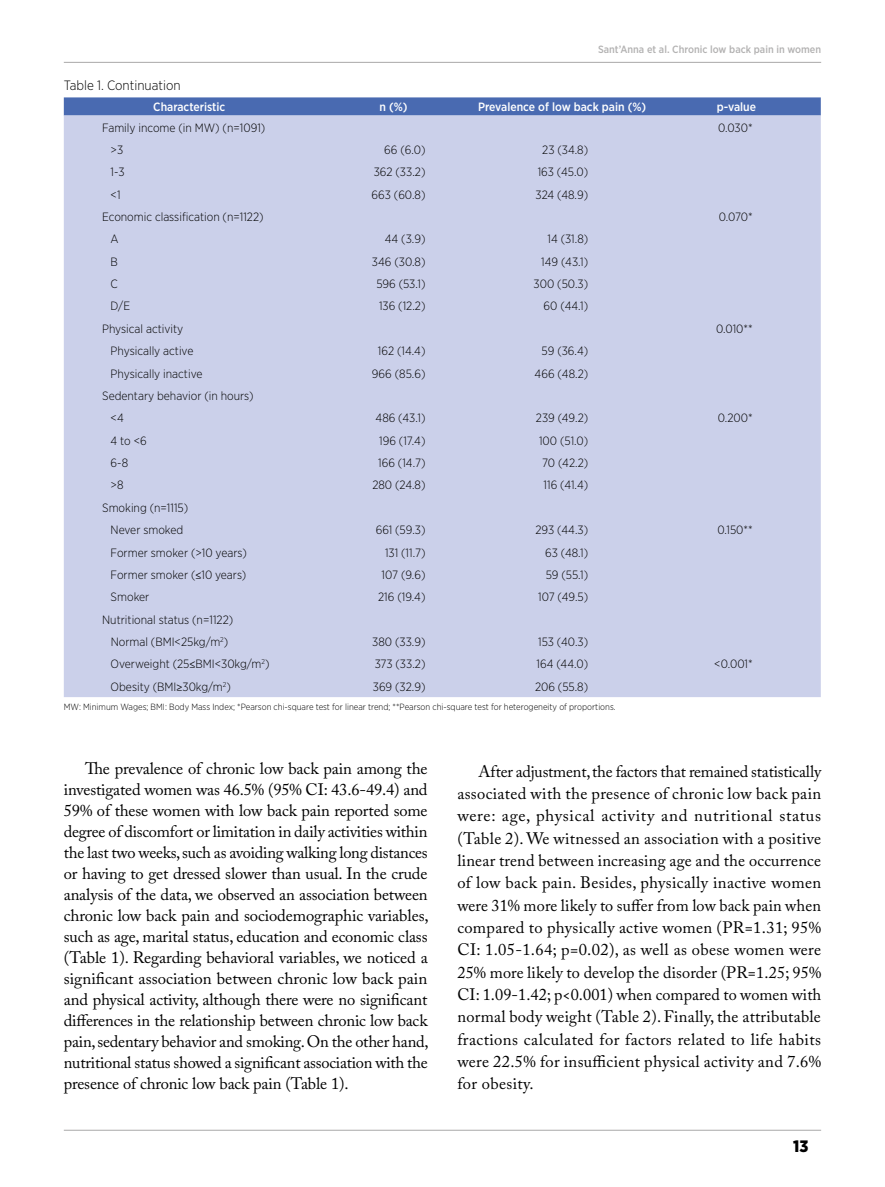
<style>
.page{position:relative;width:885px;height:1187px;background:#fff}
.page>*{position:absolute;margin:0;border:0;box-sizing:border-box;transform-origin:0 0}
.t1{font:16.5px/21px "Adobe Caslon Pro";letter-spacing:.005em;color:#000;text-align:justify}
.t2{font:900 16.5px "Gotham Narrow";color:#000}
.t3{font:300 13.5px "Gotham Narrow";color:#000}
.t4{font:300 12px/22.4px "Gotham Narrow";color:#000;text-align:center}
.t5{font:500 12px "Gotham Narrow";color:#fff}
.t6{font:500 10.5px "Gotham Narrow";color:#b3b2b2}
.t7{font:300 9px "Gotham Narrow";color:#000}
.s1{font-family:"Calibri"}
</style>
<div class="page">
<hr style="left:64px;top:62px;width:757px;height:1px;background:#b3b2b2">
<hr style="left:64px;top:1129px;width:757px;height:1px;background:#b3b2b2">
<div style="left:64px;top:97px;width:756px;height:18px;background:#496ab1"></div>
<div style="left:64px;top:115px;width:756px;height:582px;background:#cbd0ea"></div>
<p class="t3" style="left:64px;top:77px;width:118px">Table 1. Continuation</p>
<p class="t6" style="left:598px;top:42px;width:224px">Sant’Anna et al. Chronic low back pain in women</p>
<p class="t5" style="left:153px;top:99px;width:73px">Characteristic</p>
<p class="t5" style="left:379px;top:99px;width:30px">n (%)</p>
<p class="t5" style="left:478px;top:99px;width:170px">Prevalence of low back pain (%)</p>
<p class="t5" style="left:716px;top:99px;width:41px">p-value</p>
<p class="t4" style="left:102px;top:116px;width:165px">Family income (in MW) (n=1091)</p>
<p class="t4" style="left:718px;top:116px;width:36px">0.030*</p>
<p class="t4" style="left:111px;top:138px;width:14px">&gt;3</p>
<p class="t4" style="left:384px;top:138px;width:43px">66 (6.0)</p>
<p class="t4" style="left:542px;top:138px;width:47px">23 (34.8)</p>
<p class="t4" style="left:111px;top:160px;width:15px">1-3</p>
<p class="t4" style="left:373px;top:160px;width:53px">362 (33.2)</p>
<p class="t4" style="left:537px;top:160px;width:52px">163 (45.0)</p>
<p class="t4" style="left:111px;top:183px;width:11px">&lt;1</p>
<p class="t4" style="left:371px;top:183px;width:55px">663 (60.8)</p>
<p class="t4" style="left:535px;top:183px;width:54px">324 (48.9)</p>
<p class="t4" style="left:102px;top:205px;width:163px">Economic classification (n=1122)</p>
<p class="t4" style="left:718px;top:205px;width:36px">0.070*</p>
<p class="t4" style="left:111px;top:228px;width:10px">A</p>
<p class="t4" style="left:385px;top:228px;width:42px">44 (3.9)</p>
<p class="t4" style="left:547px;top:228px;width:42px">14 (31.8)</p>
<p class="t4" style="left:111px;top:250px;width:9px">B</p>
<p class="t4" style="left:372px;top:250px;width:55px">346 (30.8)</p>
<p class="t4" style="left:541px;top:250px;width:48px">149 (43.1)</p>
<p class="t4" style="left:111px;top:272px;width:9px">C</p>
<p class="t4" style="left:376px;top:272px;width:51px">596 (53.1)</p>
<p class="t4" style="left:533px;top:272px;width:56px">300 (50.3)</p>
<p class="t4" style="left:111px;top:295px;width:21px">D/E</p>
<p class="t4" style="left:379px;top:295px;width:48px">136 (12.2)</p>
<p class="t4" style="left:543px;top:295px;width:46px">60 (44.1)</p>
<p class="t4" style="left:102px;top:317px;width:83px">Physical activity</p>
<p class="t4" style="left:716px;top:317px;width:38px">0.010**</p>
<p class="t4" style="left:111px;top:339px;width:84px">Physically active</p>
<p class="t4" style="left:378px;top:339px;width:49px">162 (14.4)</p>
<p class="t4" style="left:541px;top:339px;width:48px">59 (36.4)</p>
<p class="t4" style="left:111px;top:362px;width:93px">Physically inactive</p>
<p class="t4" style="left:372px;top:362px;width:55px">966 (85.6)</p>
<p class="t4" style="left:534px;top:362px;width:55px">466 (48.2)</p>
<p class="t4" style="left:111px;top:384px;width:144px;text-align:left;text-indent:-9px">Sedentary behavior (in hours) &lt;4</p>
<p class="t4" style="left:375px;top:406px;width:51px">486 (43.1)</p>
<p class="t4" style="left:536px;top:406px;width:54px">239 (49.2)</p>
<p class="t4" style="left:717px;top:406px;width:36px">0.200*</p>
<p class="t4" style="left:111px;top:429px;width:38px">4 to &lt;6</p>
<p class="t4" style="left:379px;top:429px;width:48px">196 (17.4)</p>
<p class="t4" style="left:539px;top:429px;width:51px">100 (51.0)</p>
<p class="t4" style="left:111px;top:451px;width:19px">6-8</p>
<p class="t4" style="left:378px;top:451px;width:49px">166 (14.7)</p>
<p class="t4" style="left:542px;top:451px;width:48px">70 (42.2)</p>
<p class="t4" style="left:111px;top:473px;width:14px">&gt;8</p>
<p class="t4" style="left:372px;top:473px;width:55px">280 (24.8)</p>
<p class="t4" style="left:543px;top:473px;width:46px">116 (41.4)</p>
<p class="t4" style="left:102px;top:496px;width:88px">Smoking (n=1115)<br>Never smoked</p>
<p class="t4" style="left:375px;top:518px;width:51px">661 (59.3)</p>
<p class="t4" style="left:535px;top:518px;width:54px">293 (44.3)</p>
<p class="t4" style="left:717px;top:518px;width:37px">0.150**</p>
<p class="t4" style="left:111px;top:541px;width:138px">Former smoker (&gt;10 years)</p>
<p class="t4" style="left:385px;top:541px;width:42px">131 (11.7)</p>
<p class="t4" style="left:545px;top:541px;width:45px">63 (48.1)</p>
<p class="t4" style="left:111px;top:563px;width:137px">Former smoker (<span class="s1">≤</span>10 years)</p>
<p class="t4" style="left:381px;top:563px;width:45px">107 (9.6)</p>
<p class="t4" style="left:545px;top:563px;width:44px">59 (55.1)</p>
<p class="t4" style="left:111px;top:585px;width:40px">Smoker</p>
<p class="t4" style="left:378px;top:585px;width:49px">216 (19.4)</p>
<p class="t4" style="left:538px;top:585px;width:51px">107 (49.5)</p>
<p class="t4" style="left:102px;top:608px;width:133px">Nutritional status (n=1122)<br>Normal (BMI&lt;25kg/m<sup>2</sup>)</p>
<p class="t4" style="left:372px;top:630px;width:55px">380 (33.9)</p>
<p class="t4" style="left:538px;top:630px;width:52px">153 (40.3)</p>
<p class="t4" style="left:111px;top:652px;width:160px">Overweight (25<span class="s1">≤</span>BMI&lt;30kg/m<sup>2</sup>)</p>
<p class="t4" style="left:374px;top:652px;width:52px">373 (33.2)</p>
<p class="t4" style="left:536px;top:652px;width:53px">164 (44.0)</p>
<p class="t4" style="left:714px;top:652px;width:40px">&lt;0.001*</p>
<p class="t4" style="left:111px;top:675px;width:122px">Obesity (BMI<span class="s1">≥</span>30kg/m<sup>2</sup>)</p>
<p class="t4" style="left:373px;top:675px;width:54px">369 (32.9)</p>
<p class="t4" style="left:535px;top:675px;width:55px">206 (55.8)</p>
<p class="t7" style="left:64px;top:701px;width:553px">MW: Minimum Wages; BMI: Body Mass Index; *Pearson chi-square test for linear trend; **Pearson chi-square test for heterogeneity of proportions.</p>
<p class="t1" style="left:64px;top:758px;width:366px;text-indent:21px">The prevalence of chronic low back pain among the investigated women was 46.5% (95% CI: 43.6-49.4) and 59% of these women with low back pain reported some degree of discomfort or limitation in daily activities within the last two weeks, such as avoiding walking long distances or having to get dressed slower than usual. In the crude analysis of the data, we observed an association between chronic low back pain and sociodemographic variables, such as age, marital status, education and economic class (Table 1). Regarding behavioral variables, we noticed a significant association between chronic low back pain and physical activity, although there were no significant differences in the relationship between chronic low back pain, sedentary behavior and smoking. On the other hand, nutritional status showed a significant association with the presence of chronic low back pain (Table 1).</p>
<p class="t1" style="left:457px;top:759px;width:365px;line-height:22.4px;text-indent:21px">After adjustment, the factors that remained statistically associated with the presence of chronic low back pain were: age, physical activity and nutritional status (Table 2). We witnessed an association with a positive linear trend between increasing age and the occurrence of low back pain. Besides, physically inactive women were 31% more likely to suffer from low back pain when compared to physically active women (PR=1.31; 95% CI: 1.05-1.64; p=0.02), as well as obese women were 25% more likely to develop the disorder (PR=1.25; 95% CI: 1.09-1.42; p&lt;0.001) when compared to women with normal body weight (Table 2). Finally, the attributable fractions calculated for factors related to life habits were 22.5% for insufficient physical activity and 7.6% for obesity.</p>
<p class="t2" style="left:793px;top:1135px;width:17px">13</p>
</div>
